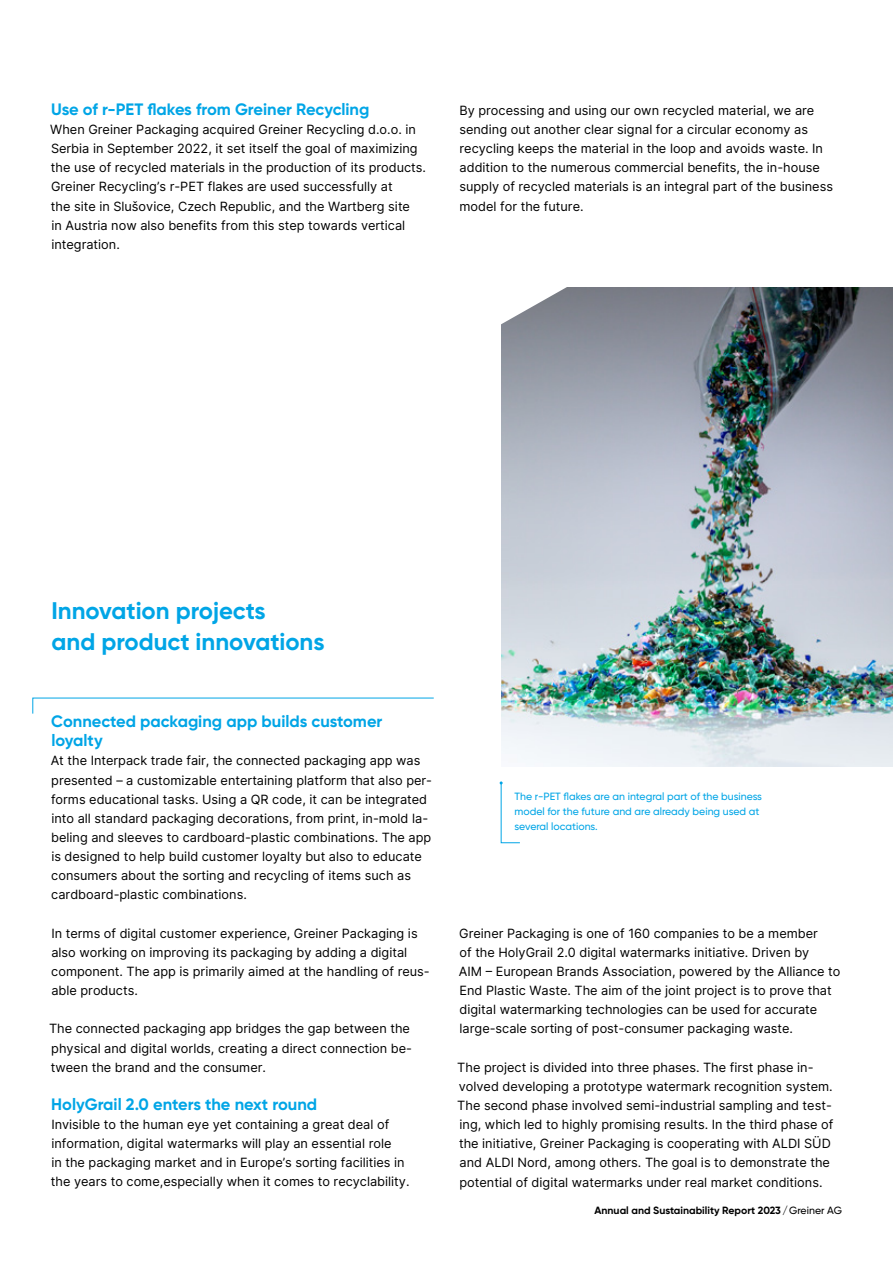
<style>
.page{position:relative;width:893px;height:1263px;background:#fff}
.page>*{position:absolute;margin:0;border:0;box-sizing:border-box;transform-origin:0 0}
.t1{font:700 24px/31.5px "Gilroy";color:#00a5e6}
.t2{font:700 16.5px/19.2px "Gilroy";color:#00a5e6}
.t3{font:12.75px/19.2px "Inter";color:#000}
.t4{font:500 10.5px/15px "Gilroy";color:#00a5e6}
.t5{font:700 10.5px "Gilroy";color:#000}
.s1{font-weight:500}
</style>
<div class="page">
<img style="left:502px;top:288px;width:391px;height:479px">
<svg style="left:501px;top:287px;width:80px;height:45px"></svg>
<svg style="left:500px;top:781px;width:20px;height:62px"></svg>
<svg style="left:32px;top:697px;width:402px;height:17px"></svg>
<p class="t2" style="left:51px;top:99px;width:320px">Use of r-PET flakes from Greiner Recycling</p>
<p class="t3" style="left:50px;top:119px;width:377px">When Greiner Packaging acquired Greiner Recycling d.o.o. in Serbia in September 2022, it set itself the goal of maximizing the use of recycled materials in the production of its products.<br>Greiner Recycling’s r-PET flakes are used successfully at<br>the site in Slušovice, Czech Republic, and the Wartberg site<br>in Austria now also benefits from this step towards vertical integration.</p>
<p class="t3" style="left:459px;top:100px;width:375px">By processing and using our own recycled material, we are sending out another clear signal for a circular economy as recycling keeps the material in the loop and avoids waste. In addition to the numerous commercial benefits, the in-house supply of recycled materials is an integral part of the business model for the future.</p>
<h1 class="t1" style="left:51px;top:594px;width:275px">Innovation projects<br>and product innovations</h1>
<p class="t2" style="left:51px;top:712px;width:333px">Connected packaging app builds customer loyalty</p>
<p class="t3" style="left:51px;top:751px;width:383px">At the Interpack trade fair, the connected packaging app was presented – a customizable entertaining platform that also per&shy;forms educational tasks. Using a QR code, it can be integrated into all standard packaging decorations, from print, in-mold la&shy;beling and sleeves to cardboard-plastic combinations. The app is designed to help build customer loyalty but also to educate consumers about the sorting and recycling of items such as cardboard-plastic combinations.</p>
<p class="t3" style="left:51px;top:923px;width:380px">In terms of digital customer experience, Greiner Packaging is also working on improving its packaging by adding a digital component. The app is primarily aimed at the handling of reus&shy;able products.</p>
<p class="t3" style="left:49px;top:1019px;width:364px">The connected packaging app bridges the gap between the physical and digital worlds, creating a direct connection be&shy;tween the brand and the consumer.</p>
<p class="t2" style="left:51px;top:1094px;width:267px">HolyGrail 2.0 enters the next round</p>
<p class="t3" style="left:51px;top:1114px;width:360px">Invisible to the human eye yet containing a great deal of information, digital watermarks will play an essential role<br>in the packaging market and in Europe’s sorting facilities in the years to come,especially when it comes to recyclability.</p>
<p class="t4" style="left:514px;top:789px;width:249px">The r-PET flakes are an integral part of the business model for the future and are already being used at several locations.</p>
<p class="t3" style="left:459px;top:923px;width:383px">Greiner Packaging is one of 160 companies to be a member<br>of the HolyGrail 2.0 digital watermarks initiative. Driven by<br>AIM – European Brands Association, powered by the Alliance to End Plastic Waste. The aim of the joint project is to prove that digital watermarking technologies can be used for accurate large-scale sorting of post-consumer packaging waste.</p>
<p class="t3" style="left:457px;top:1057px;width:377px">The project is divided into three phases. The first phase in&shy;volved developing a prototype watermark recognition system.<br>The second phase involved semi-industrial sampling and test&shy;ing, which led to highly promising results. In the third phase of the initiative, Greiner Packaging is cooperating with ALDI SÜD and ALDI Nord, among others. The goal is to demonstrate the potential of digital watermarks under real market conditions.</p>
<p class="t5" style="left:594px;top:1204px;width:249px">Annual and Sustainability Report 2023<span class="s1">/Greiner AG</span></p>
</div>
